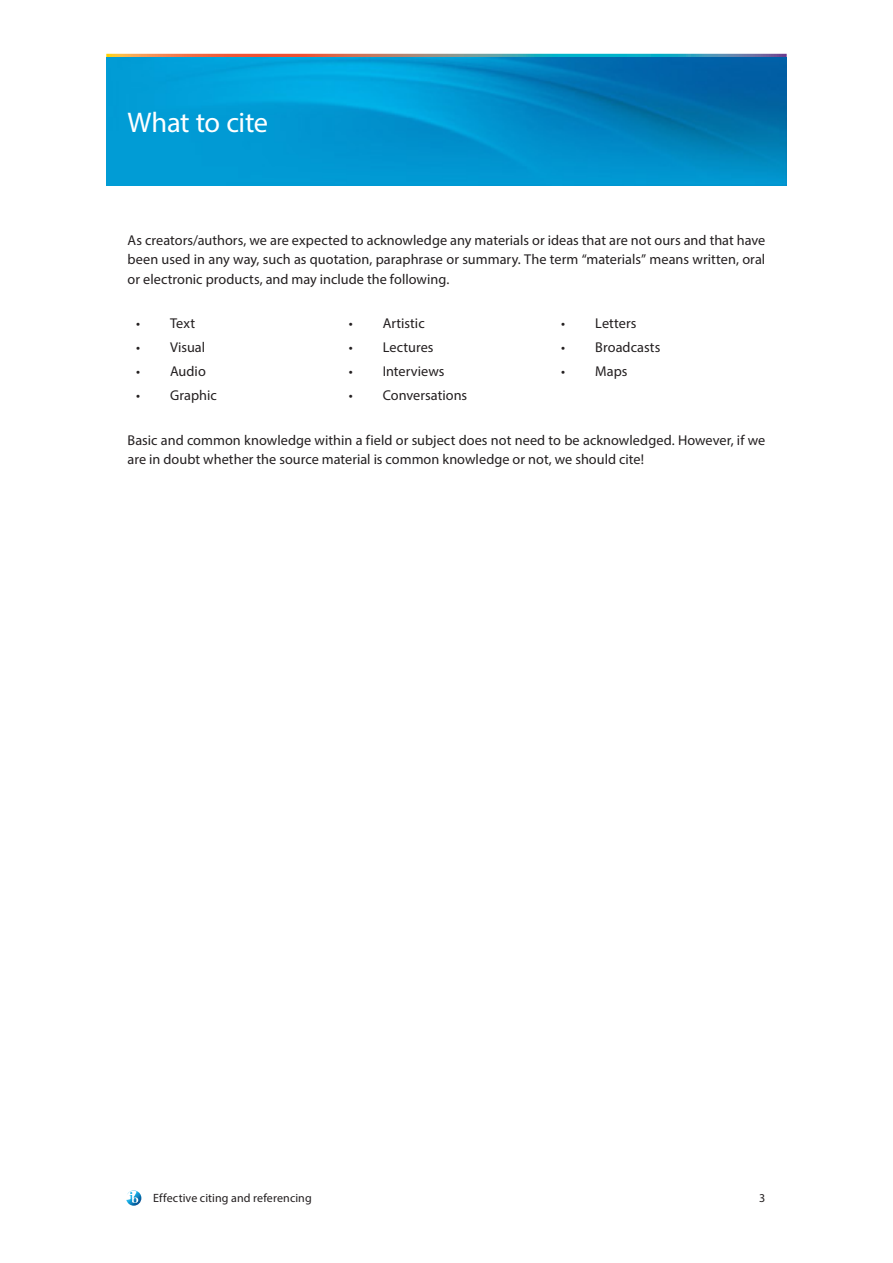
<style>
.page{position:relative;width:893px;height:1263px;background:#fff}
.page>*{position:absolute;margin:0;border:0;box-sizing:border-box;transform-origin:0 0}
.Heading_2{font:28.5px "Myriad Pro";letter-spacing:-.015em;color:#fff}
.Body{font:14.25px/19.5px "Myriad Pro";letter-spacing:.005em;color:#231f20;text-align:justify}
.t1{font:12px "Myriad Pro";letter-spacing:.01em;color:#231f20}
</style>
<div class="page">
<svg style="left:106px;top:54px;width:681px;height:4px;background:#688993"></svg>
<svg style="left:126px;top:1190px;width:15px;height:16px"></svg>
<img style="left:106px;top:58px;width:681px;height:127px">
<p class="Heading_2" style="left:128px;top:105px;width:142px">What to cite</p>
<p class="Body" style="left:128px;top:230px;width:639px">As creators/authors, we are expected to acknowledge any materials or ideas that are not ours and that have been used in any way, such as quotation, paraphrase or summary. The term “materials” means written, oral or electronic products, and may include the following.</p>
<p class="Body" style="left:136px;top:313px;width:61px">• Text</p>
<p class="Body" style="left:136px;top:337px;width:71px">• Visual</p>
<p class="Body" style="left:136px;top:361px;width:71px">• Audio</p>
<p class="Body" style="left:136px;top:385px;width:82px">• Graphic</p>
<p class="Body" style="left:349px;top:313px;width:78px">• Artistic</p>
<p class="Body" style="left:349px;top:337px;width:86px">• Lectures</p>
<p class="Body" style="left:349px;top:361px;width:97px">• Interviews</p>
<p class="Body" style="left:349px;top:385px;width:120px">• Conversations</p>
<p class="Body" style="left:561px;top:313px;width:77px">• Letters</p>
<p class="Body" style="left:561px;top:337px;width:101px">• Broadcasts</p>
<p class="Body" style="left:561px;top:361px;width:68px">• Maps</p>
<p class="Body" style="left:128px;top:430px;width:639px">Basic and common knowledge within a field or subject does not need to be acknowledged. However, if we are in doubt whether the source material is common knowledge or not, we should cite!</p>
<p class="t1" style="left:153px;top:1190px;width:160px">Effective citing and referencing</p>
<p class="t1" style="left:759px;top:1190px;width:8px">3</p>
</div>
